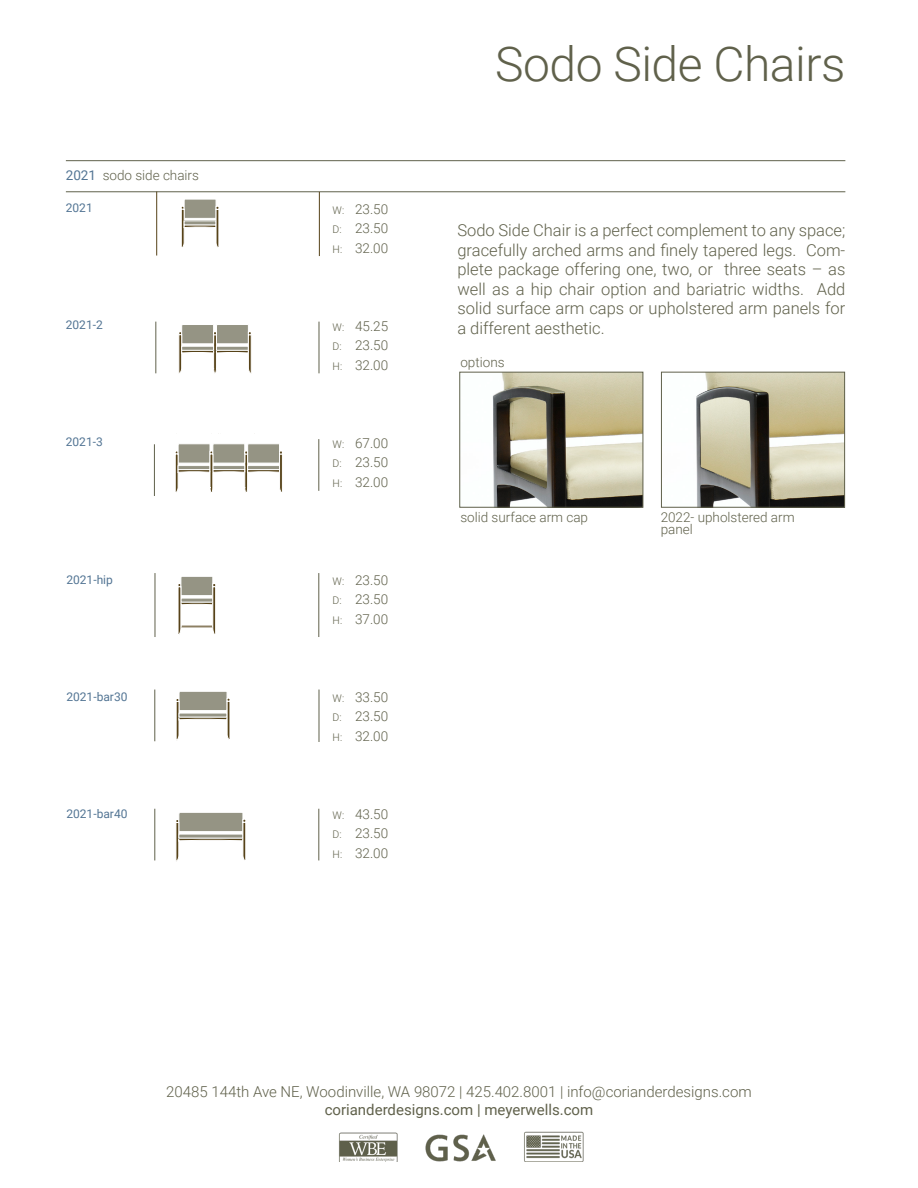
<style>
.page{position:relative;width:918px;height:1188px;background:#fff}
.page>*{position:absolute;margin:0;border:0;box-sizing:border-box;transform-origin:0 0}
.t1{font:300 48px "Roboto";letter-spacing:-.01em;color:#60614b}
.t2{font:300 16.5px/19.5px "Roboto";color:#60614b;text-align:justify}
.t3{font:300 15px "Roboto";color:#60614b}
.t4{font:15px "Roboto";color:#60614b}
.t5{font:300 13.5px/19.5px "Roboto";color:#60614b;text-align:justify}
.t6{font:12px "Roboto";color:#537594}
.s1{font-weight:400;color:#537594}
.s2{font-size:10.5px}
</style>
<div class="page">
<hr style="left:156px;top:322px;width:1px;height:51px;background:#60614b">
<hr style="left:319px;top:322px;width:1px;height:51px;background:#60614b">
<hr style="left:154px;top:444px;width:1px;height:52px;background:#60614b">
<hr style="left:319px;top:439px;width:1px;height:52px;background:#60614b">
<hr style="left:155px;top:573px;width:1px;height:64px;background:#60614b">
<hr style="left:319px;top:573px;width:1px;height:64px;background:#60614b">
<hr style="left:155px;top:690px;width:1px;height:51px;background:#60614b">
<hr style="left:319px;top:690px;width:1px;height:52px;background:#60614b">
<hr style="left:155px;top:809px;width:1px;height:51px;background:#60614b">
<hr style="left:319px;top:809px;width:1px;height:51px;background:#60614b">
<img style="left:492px;top:374px;width:149px;height:131px">
<div style="left:460px;top:372px;width:183px;height:135px;border:1px solid #60614b"></div>
<img style="left:696px;top:374px;width:147px;height:131px">
<div style="left:661px;top:372px;width:184px;height:135px;border:1px solid #60614b"></div>
<svg style="left:175px;top:444px;width:107px;height:48px"></svg>
<svg style="left:176px;top:812px;width:70px;height:50px"></svg>
<svg style="left:176px;top:691px;width:54px;height:50px"></svg>
<svg style="left:178px;top:576px;width:38px;height:59px"></svg>
<svg style="left:178px;top:325px;width:74px;height:48px"></svg>
<svg style="left:181px;top:199px;width:38px;height:48px"></svg>
<hr style="left:66px;top:192px;width:779px;height:1px;background:#60614b">
<hr style="left:66px;top:160px;width:779px;height:1px;background:#60614b">
<hr style="left:156px;top:192px;width:1px;height:64px;background:#564218">
<hr style="left:319px;top:192px;width:1px;height:64px;background:#564218">
<img style="left:339px;top:1132px;width:59px;height:30px">
<img style="left:524px;top:1131px;width:60px;height:31px">
<img style="left:426px;top:1134px;width:70px;height:28px">
<p class="t1" style="left:495px;top:30px;width:352px">Sodo Side Chairs</p>
<p class="t5" style="left:66px;top:165px;width:135px"><span class="s1">2021</span> sodo side chairs</p>
<p class="t6" style="left:66px;top:200px;width:28px">2021</p>
<p class="t6" style="left:66px;top:317px;width:39px">2021-2</p>
<p class="t5" style="left:333px;top:199px;width:57px"><span class="s2">W:</span> 23.50<br><span class="s2">D:</span> 23.50<br><span class="s2">H:</span> 32.00</p>
<p class="t5" style="left:333px;top:316px;width:57px"><span class="s2">W:</span> 45.25<br><span class="s2">D:</span> 23.50<br><span class="s2">H:</span> 32.00</p>
<p class="t2" style="left:457px;top:220px;width:389px">Sodo Side Chair is a perfect complement to any space; gracefully arched arms and finely tapered legs. Com&shy;plete package offering one, two, or three seats – as well as a hip chair option and bariatric widths. Add solid surface arm caps or upholstered arm panels for a different aesthetic.</p>
<p class="t5" style="left:460px;top:352px;width:46px">options</p>
<p class="t6" style="left:66px;top:434px;width:39px">2021-3</p>
<p class="t5" style="left:333px;top:433px;width:57px"><span class="s2">W:</span> 67.00<br><span class="s2">D:</span> 23.50<br><span class="s2">H:</span> 32.00</p>
<p class="t5" style="left:460px;top:507px;width:129px">solid surface arm cap</p>
<p class="t5" style="left:661px;top:511px;width:136px;line-height:12px">2022- upholstered arm panel</p>
<p class="t6" style="left:66px;top:571px;width:48px">2021-hip</p>
<p class="t5" style="left:333px;top:570px;width:57px"><span class="s2">W:</span> 23.50<br><span class="s2">D:</span> 23.50<br><span class="s2">H:</span> 37.00</p>
<p class="t6" style="left:66px;top:688px;width:63px">2021-bar30</p>
<p class="t5" style="left:333px;top:687px;width:57px"><span class="s2">W:</span> 33.50<br><span class="s2">D:</span> 23.50<br><span class="s2">H:</span> 32.00</p>
<p class="t6" style="left:66px;top:805px;width:63px">2021-bar40</p>
<p class="t5" style="left:333px;top:804px;width:57px"><span class="s2">W:</span> 43.50<br><span class="s2">D:</span> 23.50<br><span class="s2">H:</span> 32.00</p>
<p class="t3" style="left:166px;top:1082px;width:587px">20485 144th Ave NE, Woodinville, WA 98072 | 425.402.8001 | info@corianderdesigns.com</p>
<p class="t4" style="left:325px;top:1100px;width:270px">corianderdesigns.com | meyerwells.com</p>
</div>
